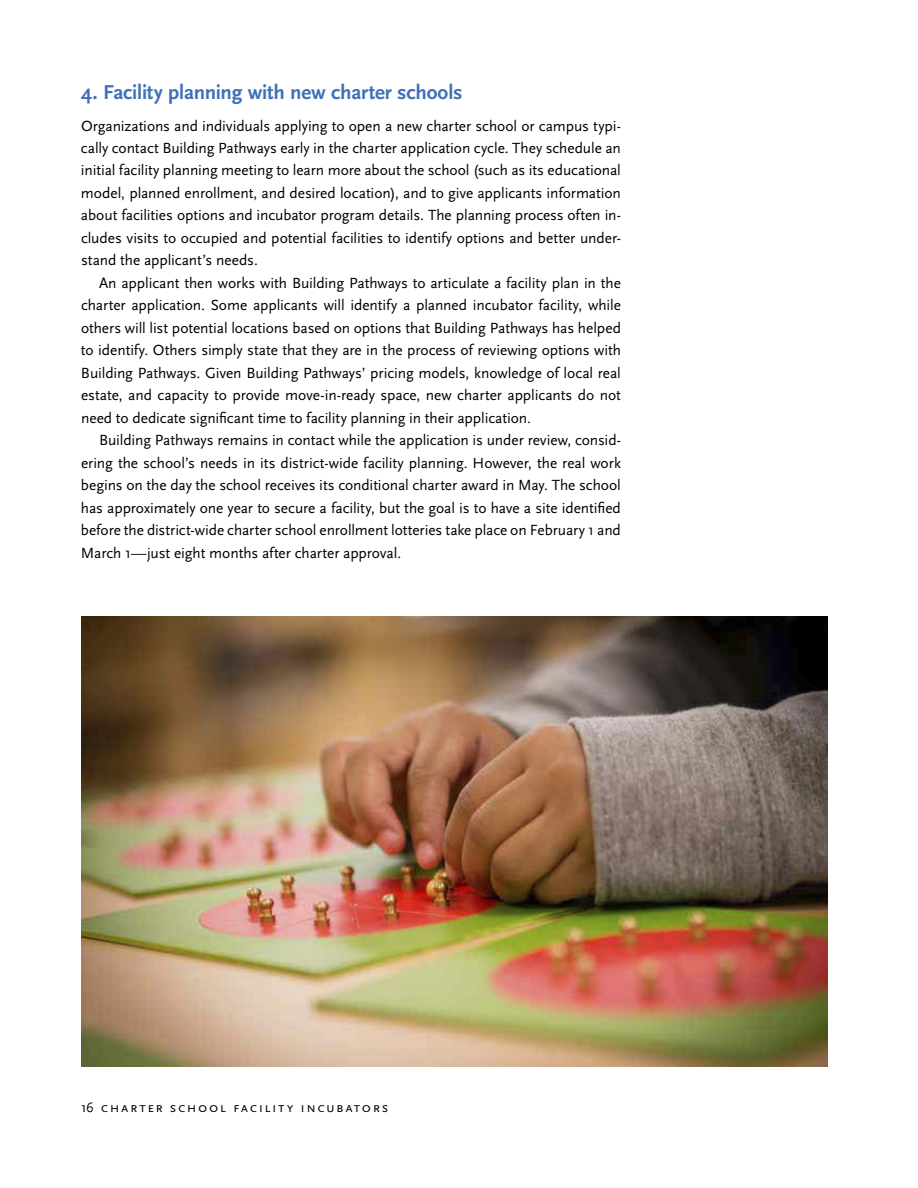
<style>
.page{position:relative;width:918px;height:1188px;background:#fff}
.page>*{position:absolute;margin:0;border:0;box-sizing:border-box;transform-origin:0 0}
.t1{font:700 21px "Scala Sans Pro";letter-spacing:-.005em;color:#4071b8}
.t2{font:15.3px/22.5px "Scala Sans";letter-spacing:-.005em;color:#000;text-align:justify}
.t3{font:14.25px "Scala Sans Pro";letter-spacing:.105em;color:#000}
.s1{font-family:"Scala Sans"}
</style>
<div class="page">
<img style="left:81px;top:616px;width:747px;height:450px">
<h1 class="t1" style="left:81px;top:80px;width:383px">4. Facility planning with new charter schools</h1>
<p class="t2" style="left:81px;top:115px;width:542px">Organizations and individuals applying to open a new charter school or campus typi&shy;cally contact Building Pathways early in the charter application cycle. They schedule an initial facility planning meeting to learn more about the school (such as its educational model, planned enrollment, and desired location), and to give applicants information about facilities options and incubator program details. The planning process often in&shy;cludes visits to occupied and potential facilities to identify options and better under&shy;stand the applicant’s needs.</p>
<p class="t2" style="left:81px;top:272px;width:542px;text-indent:18px">An applicant then works with Building Pathways to articulate a facility plan in the charter application. Some applicants will identify a planned incubator facility, while others will list potential locations based on options that Building Pathways has helped to identify. Others simply state that they are in the process of reviewing options with Building Pathways. Given Building Pathways’ pricing models, knowledge of local real estate, and capacity to provide move-in-ready space, new charter applicants do not need to dedicate significant time to facility planning in their application.</p>
<p class="t2" style="left:81px;top:429px;width:542px;text-indent:18px">Building Pathways remains in contact while the application is under review, consid&shy;ering the school’s needs in its district-wide facility planning. However, the real work begins on the day the school receives its conditional charter award in May. The school has approximately one year to secure a facility, but the goal is to have a site identified before the district-wide charter school enrollment lotteries take place on February 1 and March 1—just eight months after charter approval.</p>
<p class="t3" style="left:81px;top:1099px;width:39px"><span class="s1">16</span> CHARTER</p>
<p class="t3" style="left:170px;top:1099px;width:23px">SCHOOL</p>
<p class="t3" style="left:233px;top:1099px;width:29px">FACILITY</p>
<p class="t3" style="left:301px;top:1099px;width:31px">INCUBATOR</p>
<p class="t3" style="left:382px;top:1099px;width:8px">S</p>
</div>
